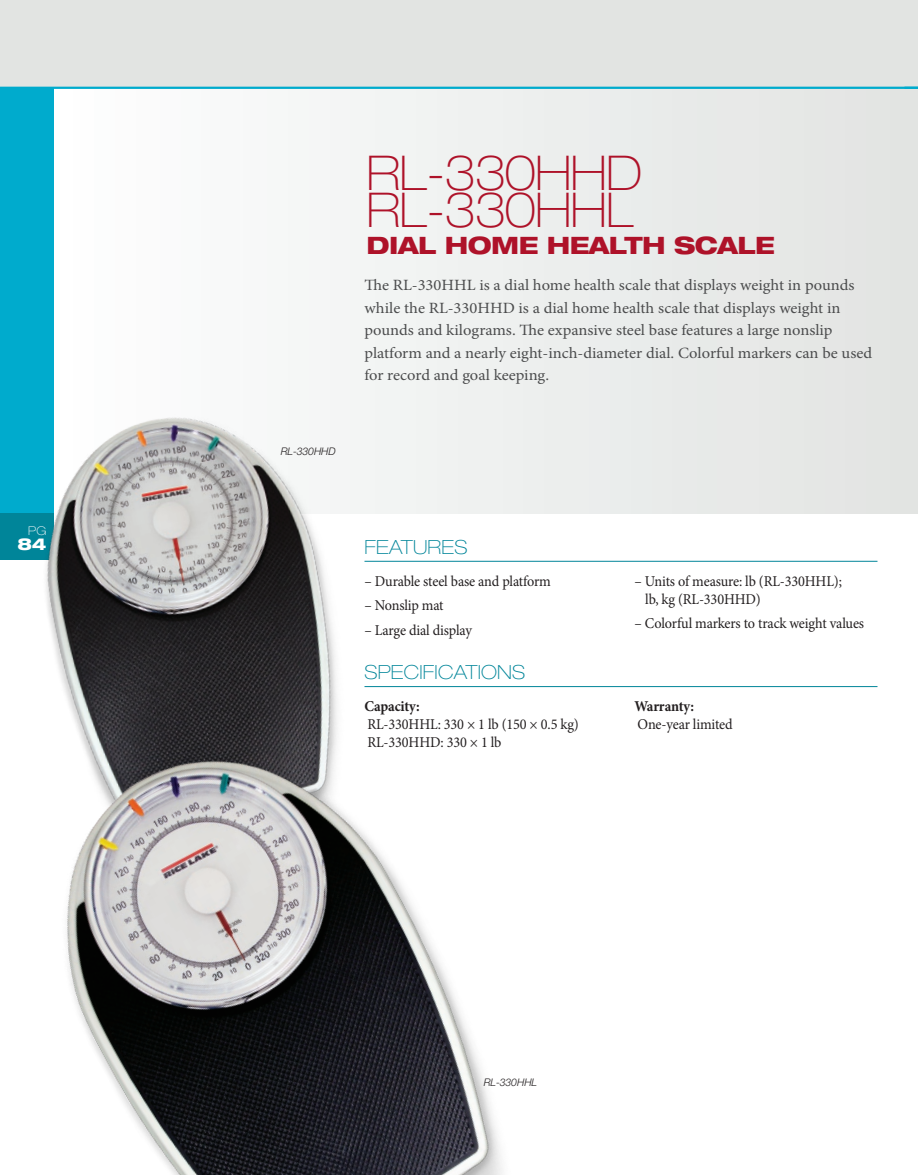
<style>
.page{position:relative;width:918px;height:1175px;background:#fff}
.page>*{position:absolute;margin:0;border:0;box-sizing:border-box;transform-origin:0 0}
.Model_Name{font:100 expanded 48px/37.5px "Helvetica Neue LT Std";letter-spacing:-.02em;color:#ae1229}
.Model_Name-2{font:800 expanded 24px "Helvetica Neue LT Std";letter-spacing:-.02em;color:#ae1229}
.SubHead_Blue_with_Rule{font:100 expanded 19.5px "Helvetica Neue LT Std";letter-spacing:.01em;color:#008599}
.t1{font:800 expanded 16.5px "Helvetica Neue LT Std";color:#fff}
.Product_Information{font:15.6px/22.5px "Minion Pro";color:#4b4c4d;scale:1.05 1}
.Specifications{font:15px/18px "Minion Pro";letter-spacing:-.01em;color:#231f20;scale:.95 1}
.t2{font:100 expanded 12px "Helvetica Neue LT Std";color:#fff}
.t3{font:italic 300 10.5px "Helvetica Neue LT Std";letter-spacing:-.01em;color:#231f20}
.s1{font-weight:700}
</style>
<div class="page">
<div style="left:49px;top:88px;width:869px;height:425px;background:linear-gradient(to right,#feffff,#e1e3e2)"></div>
<div style="left:0;top:0;width:918px;height:88px;background:#e2e4e2"></div>
<hr style="left:364px;top:561px;width:514px;height:1px;background:#008599">
<hr style="left:364px;top:686px;width:514px;height:1px;background:#008599">
<div style="left:0;top:88px;width:54px;height:425px;background:#00abcd"></div>
<hr style="left:0;top:87px;width:918px;height:2px;background:#00abcd">
<img style="left:0;top:369px;width:360px;height:359px">
<img style="left:66px;top:728px;width:436px;height:446px">
<p class="t2" style="left:28px;top:524px;width:20px">PG</p>
<p class="t1" style="left:17px;top:534px;width:30px">84</p>
<p class="t3" style="left:281px;top:444px;width:56px">RL-330HHD</p>
<p class="Model_Name" style="left:367px;top:153px;width:277px">RL-330HHD<br>RL-330HHL</p>
<p class="Model_Name-2" style="left:367px;top:230px;width:410px">DIAL HOME HEALTH SCALE</p>
<p class="Product_Information" style="left:364px;top:274px;width:485px">The RL-330HHL is a dial home health scale that displays weight in pounds while the RL-330HHD is a dial home health scale that displays weight in pounds and kilograms. The expansive steel base features a large nonslip platform and a nearly eight-inch-diameter dial. Colorful markers can be used for record and goal keeping.</p>
<p class="SubHead_Blue_with_Rule" style="left:364px;top:535px;width:104px">FEATURES</p>
<p class="Specifications" style="left:364px;top:572px;width:198px">– Durable steel base and platform</p>
<p class="Specifications" style="left:364px;top:596px;width:85px">– Nonslip mat</p>
<p class="Specifications" style="left:364px;top:621px;width:115px">– Large dial display</p>
<p class="Specifications" style="left:645px;top:572px;width:208px;text-indent:-11px">– Units of measure: lb (RL-330HHL); lb, kg (RL-330HHD)</p>
<p class="Specifications" style="left:634px;top:614px;width:243px">– Colorful markers to track weight values</p>
<p class="SubHead_Blue_with_Rule" style="left:364px;top:661px;width:162px">SPECIFICATIONS</p>
<p class="Specifications" style="left:364px;top:697px;width:227px"><span class="s1">Capacity:<br></span>RL-330HHL: 330 × 1 lb (150 × 0.5 kg)<br>RL-330HHD: 330 × 1 lb</p>
<p class="Specifications" style="left:634px;top:697px;width:105px"><span class="s1">Warranty:<br></span>One-year limited</p>
<p class="t3" style="left:484px;top:1075px;width:55px">RL-330HHL</p>
</div>
